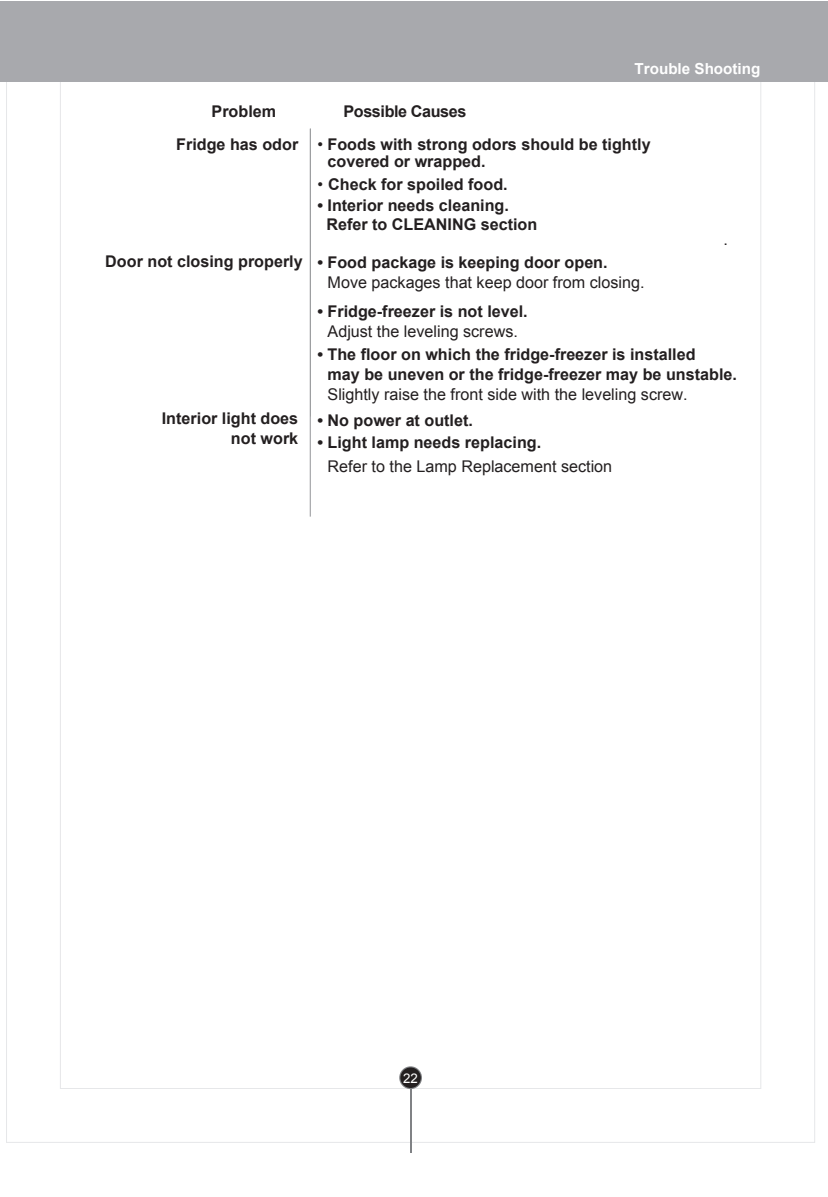
<style>
.page{position:relative;width:828px;height:1197px;background:#fff}
.page>*{position:absolute;margin:0;border:0;box-sizing:border-box;transform-origin:0 0}
.t1{font:700 16.2px/19.4px "Arial";color:#231f20}
.t2{font:16.2px "Arial";color:#231f20}
.t3{font:700 16.2px "Arial";letter-spacing:-.025em;color:#231f20}
.t4{font:700 15.2px "Arial";color:#fff}
.t5{font:13.4px "Arial";color:#fff}
.s1{font-weight:400}
</style>
<div class="page">
<hr style="left:410px;top:1077px;width:1px;height:75px;background:#808285">
<svg style="left:399px;top:1066px;width:23px;height:22px"></svg>
<div style="left:400px;top:1067px;width:21px;height:20px;background:#231f20;border-radius:50%"></div>
<div style="left:0;top:1px;width:828px;height:81px;background:#a8a9ad"></div>
<hr style="left:310px;top:129px;width:1px;height:387px;background:#939598">
<p class="t1" style="left:212px;top:102px;width:66px">Problem</p>
<p class="t3" style="left:343px;top:101px;width:124px">Possible Causes</p>
<p class="t4" style="left:634px;top:58px;width:127px">Trouble Shooting</p>
<p class="t1" style="left:176px;top:135px;width:124px">Fridge has odor</p>
<p class="t1" style="left:105px;top:252px;width:199px">Door not closing properly</p>
<p class="t1" style="left:162px;top:409px;width:138px;text-align:right">Interior light does not work</p>
<p class="t1" style="left:317px;top:135px;width:335px"><span class="s1">•</span> Foods with strong odors should be tightly</p>
<p class="t1" style="left:317px;top:175px;width:192px"><span class="s1">•</span> Check for spoiled food.</p>
<p class="t1" style="left:327px;top:152px;width:159px">covered or wrapped.</p>
<p class="t1" style="left:326px;top:196px;width:212px;text-indent:-9px">• Interior needs cleaning.<br>Refer to CLEANING section</p>
<p class="t1" style="left:317px;top:253px;width:292px">• Food package is keeping door open.</p>
<p class="t2" style="left:327px;top:272px;width:318px">Move packages that keep door from closing.</p>
<p class="t2" style="left:723px;top:229px;width:6px">.</p>
<p class="t1" style="left:317px;top:302px;width:212px">• Fridge-freezer is not level.</p>
<p class="t1" style="left:327px;top:345px;width:411px;text-indent:-10px">• The floor on which the fridge-freezer is installed<br>may be uneven or the fridge-freezer may be unstable.</p>
<p class="t2" style="left:327px;top:384px;width:361px">Slightly raise the front side with the leveling screw.</p>
<p class="t2" style="left:327px;top:321px;width:192px">Adjust the leveling screws.</p>
<p class="t1" style="left:317px;top:411px;width:157px">• No power at outlet.</p>
<p class="t1" style="left:317px;top:433px;width:225px">• Light lamp needs replacing.</p>
<p class="t2" style="left:327px;top:456px;width:286px">Refer to the Lamp Replacement section</p>
<p class="t5" style="left:403px;top:1069px;width:16px">22</p>
</div>
